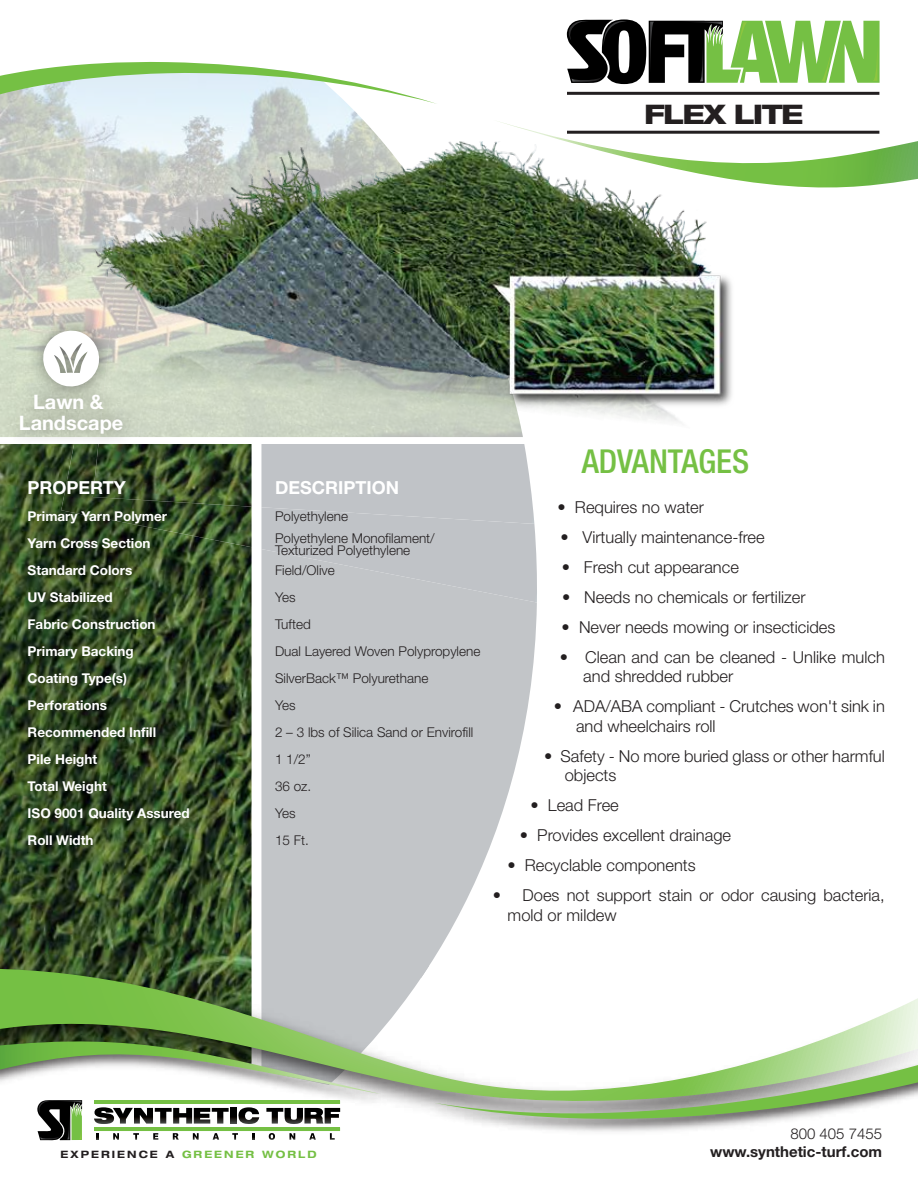
<style>
.page{position:relative;width:918px;height:1188px;background:#fff}
.page>*{position:absolute;margin:0;border:0;box-sizing:border-box;transform-origin:0 0}
.t1{font:500 condensed 33px "Helvetica Neue";color:#75c044}
.t2{font:800 expanded 27px "Helvetica Neue";letter-spacing:-.05em;color:#231f20}
.t3{font:700 19.95px/21px "Helvetica Neue";color:#fff;text-align:center}
.t4{font:700 18px "Helvetica Neue";color:#fff}
.t5{font:300 16.5px/19.5px "Helvetica Neue";color:#231f20}
.t6{font:700 15px "Helvetica Neue";color:#231f20}
.t7{font:300 15px "Helvetica Neue";color:#231f20}
.t8{font:700 13.5px/27px "Helvetica Neue";color:#fff}
.t9{font:300 13.5px/27px "Helvetica Neue";color:#231f20}
.t10{font:700 expanded 10.2px "Helvetica Neue";letter-spacing:.2em;color:#75c044}
.s1{color:#231f20}
</style>
<div class="page">
<svg style="left:261px;top:639px;width:275px;height:327px;background:#cbcdd0"></svg>
<img style="left:0;top:202px;width:92px;height:106px">
<img style="left:0;top:457px;width:252px;height:620px">
<div style="left:292px;top:537px;width:245px;height:66px;background:#c0c3c7"></div>
<div style="left:261px;top:444px;width:273px;height:80px;background:#c0c3c7"></div>
<img style="left:146px;top:412px;width:377px;height:25px">
<img style="left:146px;top:444px;width:106px;height:11px">
<svg style="left:1px;top:966px;width:420px;height:141px;background:#8eae79"></svg>
<img style="left:1px;top:1034px;width:393px;height:78px">
<svg style="left:1px;top:1034px;width:380px;height:60px"></svg>
<img style="left:421px;top:966px;width:369px;height:166px">
<svg style="left:434px;top:966px;width:484px;height:153px"></svg>
<svg style="left:94px;top:1104px;width:246px;height:36px"></svg>
<svg style="left:37px;top:1100px;width:46px;height:40px;background:#515d48"></svg>
<hr style="left:94px;top:1128px;width:246px;height:3px;background:#75c044">
<hr style="left:94px;top:1101px;width:246px;height:3px;background:#75c044">
<img style="left:5px;top:455px;width:287px;height:466px">
<img style="left:92px;top:202px;width:640px;height:210px">
<img style="left:0;top:308px;width:146px;height:149px">
<svg style="left:40px;top:328px;width:62px;height:62px"></svg>
<svg style="left:0;top:32px;width:880px;height:170px"></svg>
<svg style="left:493px;top:120px;width:425px;height:67px"></svg>
<svg style="left:0;top:61px;width:438px;height:84px"></svg>
<svg style="left:567px;top:19px;width:313px;height:65px"></svg>
<hr style="left:567px;top:92px;width:312px;height:3px;background:#231f20">
<hr style="left:567px;top:131px;width:312px;height:3px;background:#231f20">
<h2 class="t2" style="left:644px;top:97px;width:161px">FLEX LITE</h2>
<p class="t3" style="left:19px;top:391px;width:106px">Lawn &amp;<br>Landscape</p>
<p class="t4" style="left:28px;top:476px;width:100px">PROPERTY</p>
<p class="t8" style="left:28px;top:502px;width:164px">Primary Yarn Polymer<br>Yarn Cross Section<br>Standard Colors<br>UV Stabilized<br>Fabric Construction<br>Primary Backing<br>Coating Type(s)<br>Perforations<br>Recommended Infill<br>Pile Height<br>Total Weight<br>ISO 9001 Quality Assured<br>Roll Width</p>
<p class="t4" style="left:275px;top:476px;width:125px">DESCRIPTION</p>
<p class="t9" style="left:275px;top:504px;width:161px;line-height:22.5px">Polyethylene<br>Polyethylene Monofilament/</p>
<p class="t9" style="left:275px;top:540px;width:137px;line-height:19.5px">Texturized Polyethylene<br>Field/Olive</p>
<p class="t9" style="left:275px;top:583px;width:207px">Yes<br>Tufted<br>Dual Layered Woven Polypropylene<br>SilverBack™ Polyurethane<br>Yes<br>2 – 3 lbs of Silica Sand or Envirofill<br>1 1/2”<br>36 oz.<br>Yes<br>15 Ft.</p>
<h1 class="t1" style="left:582px;top:442px;width:169px">ADVANTAGES</h1>
<p class="t5" style="left:558px;top:497px;width:148px">• Requires no water</p>
<p class="t5" style="left:561px;top:527px;width:206px">• Virtually maintenance-free</p>
<p class="t5" style="left:562px;top:557px;width:178px">• Fresh cut appearance</p>
<p class="t5" style="left:562px;top:587px;width:245px">• Needs no chemicals or fertilizer</p>
<p class="t5" style="left:562px;top:617px;width:275px">• Never needs mowing or insecticides</p>
<p class="t5" style="left:583px;top:647px;width:303px;text-indent:-24px">• Clean and can be cleaned - Unlike mulch and shredded rubber</p>
<p class="t5" style="left:576px;top:696px;width:310px;text-indent:-22px">• ADA/ABA compliant - Crutches won't sink in and wheelchairs roll</p>
<p class="t5" style="left:565px;top:746px;width:322px;text-indent:-21px">• Safety - No more buried glass or other harmful objects</p>
<p class="t5" style="left:530px;top:795px;width:90px">• Lead Free</p>
<p class="t5" style="left:520px;top:825px;width:213px">• Provides excellent drainage</p>
<p class="t5" style="left:507px;top:855px;width:190px">• Recyclable components</p>
<p class="t5" style="left:508px;top:885px;width:379px;text-indent:-15px">• Does not support stain or odor causing bacteria, mold or mildew</p>
<p class="t10" style="left:61px;top:1148px;width:258px"><span class="s1">EXPERIENCE A</span> GREENER WORLD</p>
<p class="t7" style="left:790px;top:1125px;width:93px">800 405 7455</p>
<p class="t6" style="left:710px;top:1142px;width:173px">www.synthetic-turf.com</p>
</div>
